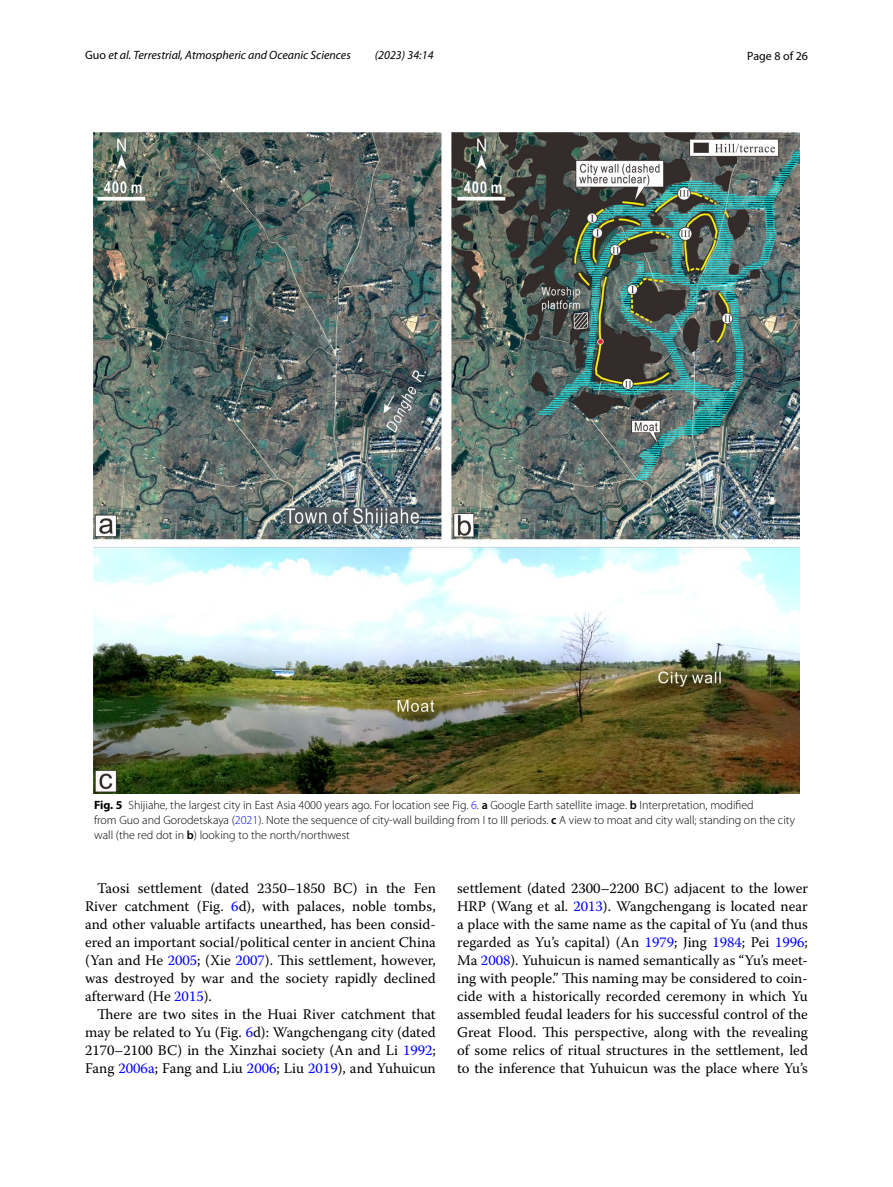
<style>
.page{position:relative;width:893px;height:1187px;background:#fff}
.page>*{position:absolute;margin:0;border:0;box-sizing:border-box;transform-origin:0 0}
.t1{font:14.7px/18px "Warnock Pro";color:#000;text-align:justify}
.t2{font:300 12px/15px "Myriad Pro";color:#000}
.t3{font:italic 12px "Myriad Pro";color:#000}
.t4{font:12px "Myriad Pro";color:#000}
.s1{font-style:normal}
.s2{font-weight:700}
.s3{color:#00f}
.s4{font-weight:600}
</style>
<div class="page">
<img style="left:94px;top:133px;width:705px;height:660px">
<p class="t3" style="left:85px;top:48px;width:267px"><span class="s1">Guo</span> et al. Terrestrial, Atmospheric and Oceanic Sciences</p>
<p class="t3" style="left:375px;top:48px;width:60px">(2023) 34:14</p>
<p class="t4" style="left:747px;top:48px;width:62px">Page 8 of 26</p>
<p class="t2" style="left:94px;top:797px;width:702px"><span class="s2">Fig. 5</span> Shijiahe, the largest city in East Asia 4000 years ago. For location see Fig. <span class="s3">6</span>. <span class="s4">a</span> Google Earth satellite image. <span class="s4">b</span> Interpretation, modified<br>from Guo and Gorodetskaya (<span class="s3">2021</span>). Note the sequence of city-wall building from I to III periods. <span class="s4">c</span> A view to moat and city wall; standing on the city wall (the red dot in <span class="s4">b</span>) looking to the north/northwest</p>
<p class="t1" style="left:85px;top:878px;width:352px;text-indent:12px">Taosi settlement (dated 2350–1850 BC) in the Fen River catchment (Fig. <span class="s3">6</span>d), with palaces, noble tombs, and other valuable artifacts unearthed, has been consid&shy;ered an important social/political center in ancient China (Yan and He <span class="s3">2005</span>; (Xie <span class="s3">2007</span>). This settlement, however, was destroyed by war and the society rapidly declined afterward (He <span class="s3">2015</span>).</p>
<p class="t1" style="left:85px;top:1004px;width:352px;text-indent:12px">There are two sites in the Huai River catchment that may be related to Yu (Fig. <span class="s3">6</span>d): Wangchengang city (dated 2170–2100 BC) in the Xinzhai society (An and Li <span class="s3">1992</span>; Fang <span class="s3">2006a</span>; Fang and Liu <span class="s3">2006</span>; Liu <span class="s3">2019</span>), and Yuhuicun</p>
<p class="t1" style="left:457px;top:878px;width:352px">settlement (dated 2300–2200 BC) adjacent to the lower HRP (Wang et al. <span class="s3">2013</span>). Wangchengang is located near a place with the same name as the capital of Yu (and thus regarded as Yu’s capital) (An <span class="s3">1979</span>; Jing <span class="s3">1984</span>; Pei <span class="s3">1996</span>; Ma <span class="s3">2008</span>). Yuhuicun is named semantically as “Yu’s meet&shy;ing with people.” This naming may be considered to coin&shy;cide with a historically recorded ceremony in which Yu assembled feudal leaders for his successful control of the Great Flood. This perspective, along with the revealing of some relics of ritual structures in the settlement, led to the inference that Yuhuicun was the place where Yu’s</p>
</div>
